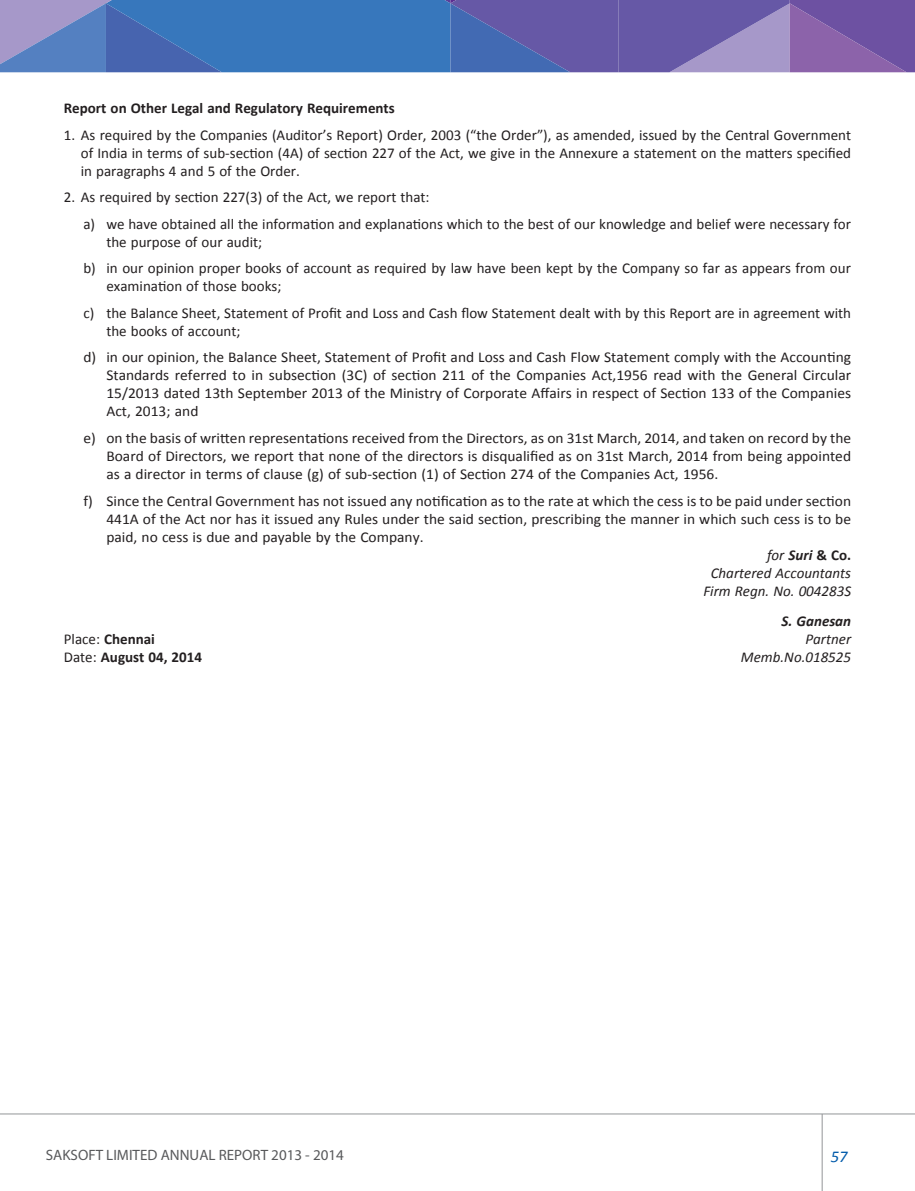
<style>
.page{position:relative;width:915px;height:1191px;background:#fff}
.page>*{position:absolute;margin:0;border:0;box-sizing:border-box;transform-origin:0 0}
.t1{font:italic 16.5px "Calibri";color:#005aaa}
.t2{font:15px/18px "Calibri";color:#231f20}
.t3{font:700 15px "Calibri";color:#231f20}
.t4{font:italic 15px "Calibri";color:#231f20}
.t5{font:15px "Myriad Pro";color:#58595b}
.t6{font:italic 700 15px "Calibri";color:#231f20}
.s1{font-weight:400}
.s2{font-style:normal}
</style>
<div class="page">
<hr style="left:0;top:1113px;width:914px;height:1px;background:#939598">
<hr style="left:821px;top:1114px;width:1px;height:76px;background:#939598">
<svg style="left:0;top:0;width:914px;height:72px;background:#5c6eb4"></svg>
<p class="t3" style="left:64px;top:102px;width:332px">Report on Other Legal and Regulatory Requirements</p>
<p class="t2" style="left:81px;top:127px;width:771px;text-align:justify;text-indent:-17px">1. As required by the Companies (Auditor’s Report) Order, 2003 (“the Order”), as amended, issued by the Central Government of India in terms of sub-section (4A) of section 227 of the Act, we give in the Annexure a statement on the matters specified in paragraphs 4 and 5 of the Order.</p>
<p class="t2" style="left:83px;top:185px;width:769px;line-height:26.5px;text-indent:-20px">2. As required by section 227(3) of the Act, we report that:<br>a) we have obtained all the information and explanations which to the best of our knowledge and belief were necessary for</p>
<p class="t2" style="left:83px;top:230px;width:768px;line-height:26.5px;text-indent:23px">the purpose of our audit;<br>b) in our opinion proper books of account as required by law have been kept by the Company so far as appears from our</p>
<p class="t2" style="left:83px;top:274px;width:769px;line-height:26.5px;text-indent:23px">examination of those books;<br>c) the Balance Sheet, Statement of Profit and Loss and Cash flow Statement dealt with by this Report are in agreement with</p>
<p class="t2" style="left:83px;top:319px;width:769px;line-height:26.5px;text-indent:23px">the books of account;<br>d) in our opinion, the Balance Sheet, Statement of Profit and Loss and Cash Flow Statement comply with the Accounting</p>
<p class="t2" style="left:106px;top:368px;width:746px;text-align:justify">Standards referred to in subsection (3C) of section 211 of the Companies Act,1956 read with the General Circular 15/2013 dated 13th September 2013 of the Ministry of Corporate Affairs in respect of Section 133 of the Companies Act, 2013; and</p>
<p class="t2" style="left:106px;top:430px;width:746px;text-align:justify;text-indent:-23px">e) on the basis of written representations received from the Directors, as on 31st March, 2014, and taken on record by the Board of Directors, we report that none of the directors is disqualified as on 31st March, 2014 from being appointed as a director in terms of clause (g) of sub-section (1) of Section 274 of the Companies Act, 1956.</p>
<p class="t2" style="left:83px;top:493px;width:769px">f) Since the Central Government has not issued any notification as to the rate at which the cess is to be paid under section</p>
<p class="t2" style="left:106px;top:511px;width:746px">441A of the Act nor has it issued any Rules under the said section, prescribing the manner in which such cess is to be</p>
<p class="t2" style="left:106px;top:529px;width:318px">paid, no cess is due and payable by the Company.</p>
<p class="t6" style="left:766px;top:548px;width:86px"><span class="s1">for</span> Suri <span class="s2">&amp; Co.</span></p>
<p class="t4" style="left:710px;top:566px;width:142px">Chartered Accountants</p>
<p class="t4" style="left:703px;top:584px;width:149px">Firm Regn. No. 004283S</p>
<p class="t6" style="left:781px;top:615px;width:71px">S. Ganesan</p>
<p class="t3" style="left:64px;top:633px;width:93px"><span class="s1">Place:</span> Chennai</p>
<p class="t4" style="left:805px;top:633px;width:47px">Partner</p>
<p class="t3" style="left:64px;top:651px;width:140px"><span class="s1">Date:</span> August 04, 2014</p>
<p class="t4" style="left:740px;top:651px;width:112px">Memb.No.018525</p>
<p class="t5" style="left:46px;top:1146px;width:299px">SAKSOFT LIMITED ANNUAL REPORT 2013 - 2014</p>
<p class="t1" style="left:830px;top:1149px;width:18px">57</p>
</div>
